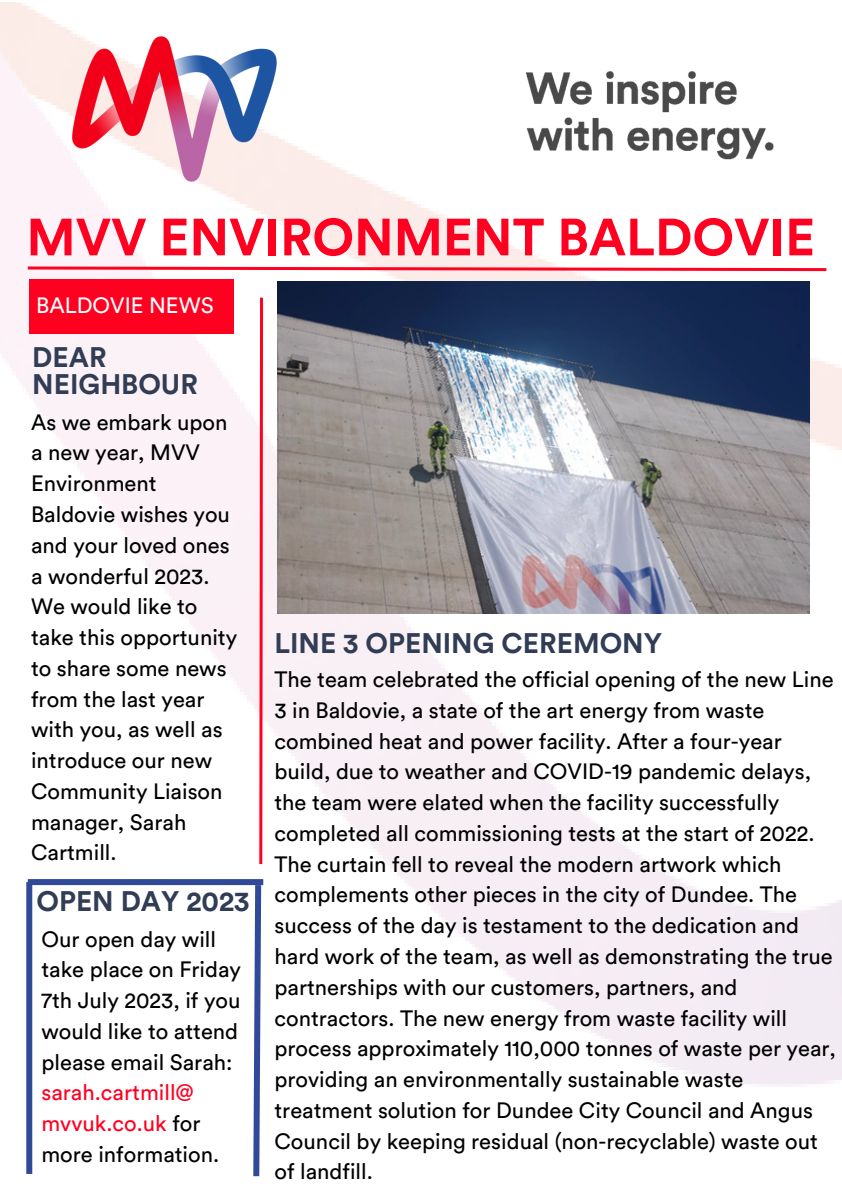
<style>
.page{position:relative;width:842px;height:1191px;background:#fff}
.page>*{position:absolute;margin:0;border:0;box-sizing:border-box;transform-origin:0 0}
.t1{font:700 51.6px "Circular Pro";color:#ff0021}
.t2{font:700 28px/27px "Circular Pro";color:#313c55}
.t3{font:22px/30.7px "Circular Pro";color:#000}
.t4{font:22px "Circular Pro";color:#fff}
.s1{color:#ff0021}
</style>
<div class="page">
<img style="left:0;top:2px;width:842px;height:1172px">
<img style="left:72px;top:36px;width:205px;height:146px">
<img style="left:527px;top:45px;width:256px;height:128px">
<svg style="left:258px;top:294px;width:7px;height:573px"></svg>
<div style="left:29px;top:279px;width:205px;height:55px;background:#ff0021"></div>
<img style="left:277px;top:281px;width:532px;height:332px">
<div style="left:28px;top:879px;width:235px;height:6px;background:#314999"></div>
<div style="left:26px;top:882px;width:6px;height:291px;background:#314999"></div>
<svg style="left:250px;top:879px;width:14px;height:298px"></svg>
<svg style="left:25px;top:265px;width:804px;height:7px"></svg>
<p class="t1" style="left:26px;top:213px;width:790px">MVV ENVIRONMENT BALDOVIE</p>
<p class="t4" style="left:36px;top:295px;width:179px">BALDOVIE NEWS</p>
<p class="t2" style="left:32px;top:344px;width:167px">DEAR<br>NEIGHBOUR</p>
<p class="t3" style="left:31px;top:407px;width:208px">As we embark upon a new year, MVV<br>Environment<br>Baldovie wishes you and your loved ones a wonderful 2023.<br>We would like to take this opportunity to share some news from the last year with you, as well as introduce our new<br>Community Liaison manager, Sarah<br>Cartmill.</p>
<p class="t2" style="left:36px;top:889px;width:215px">OPEN DAY 2023</p>
<p class="t3" style="left:41px;top:924px;width:201px">Our open day will take place on Friday<br>7th July 2023, if you would like to attend please email Sarah: <span class="s1">sarah.cartmill@ mvvuk.co.uk</span> for more information.</p>
<p class="t2" style="left:274px;top:630px;width:389px">LINE 3 OPENING CEREMONY</p>
<p class="t3" style="left:274px;top:665px;width:563px">The team celebrated the official opening of the new Line 3 in Baldovie, a state of the art energy from waste combined heat and power facility. After a four-year build, due to weather and COVID-19 pandemic delays, the team were elated when the facility successfully completed all commissioning tests at the start of 2022.<br>The curtain fell to reveal the modern artwork which complements other pieces in the city of Dundee. The success of the day is testament to the dedication and hard work of the team, as well as demonstrating the true partnerships with our customers, partners, and contractors. The new energy from waste facility will process approximately 110,000 tonnes of waste per year, providing an environmentally sustainable waste treatment solution for Dundee City Council and Angus Council by keeping residual (non-recyclable) waste out of landfill.</p>
</div>
